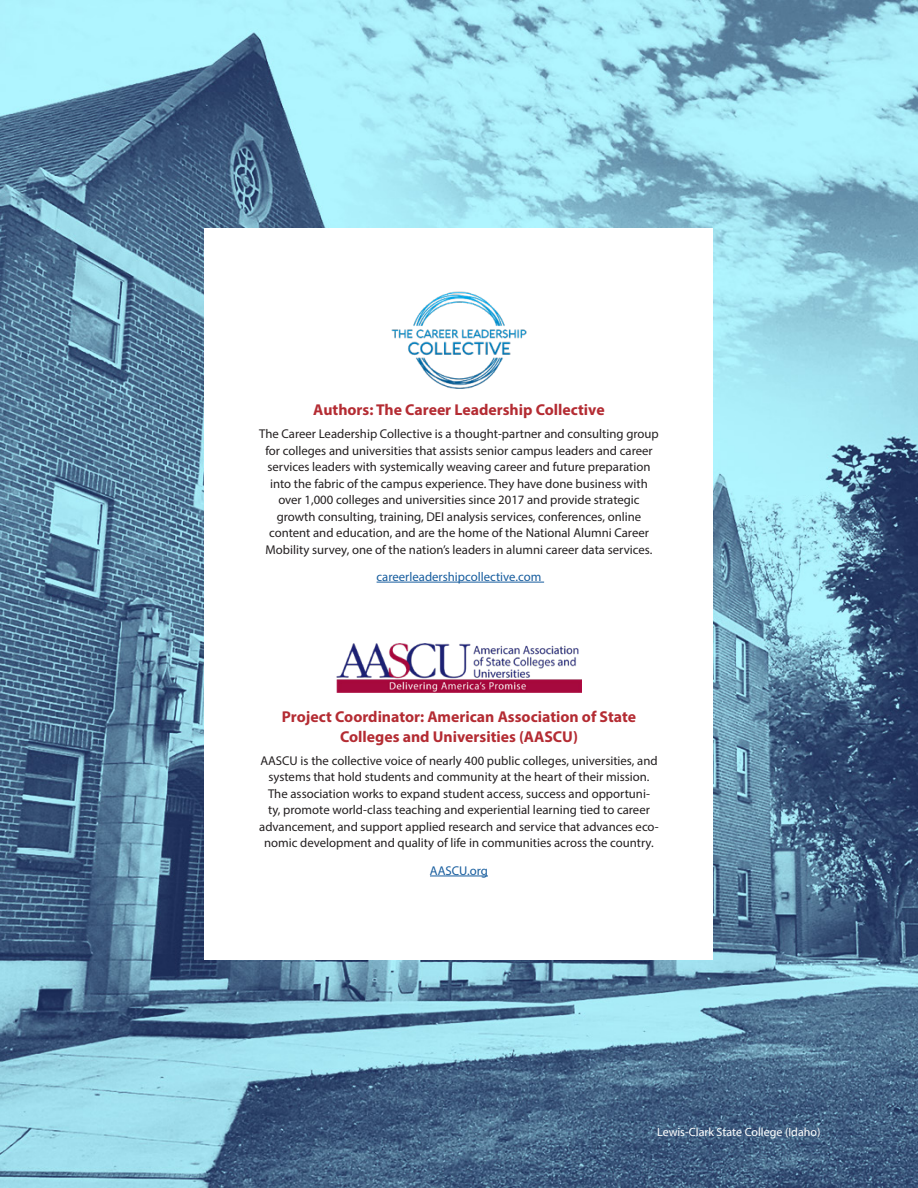
<style>
.page{position:relative;width:918px;height:1188px;background:#fff}
.page>*{position:absolute;margin:0;border:0;box-sizing:border-box;transform-origin:0 0}
.t1{font:700 15.75px/19.5px "Myriad Pro";color:#b42c33;text-align:center}
.body{font:12.75px/16.5px "Myriad Pro";color:#231f20;text-align:center}
.body-2{font:12.75px "Myriad Pro";color:#175d9e}
.credit{font:12px "Myriad Pro";color:#fff}
</style>
<div class="page">
<img style="left:0;top:0;width:918px;height:1188px">
<div style="left:205px;top:228px;width:508px;height:732px;background:#fff"></div>
<hr style="left:377px;top:582px;width:167px;height:1px;background:#175d9e">
<hr style="left:430px;top:876px;width:58px;height:1px;background:#175d9e">
<img style="left:391px;top:291px;width:136px;height:98px">
<img style="left:337px;top:643px;width:244px;height:49px">
<h3 class="t1" style="left:313px;top:399px;width:293px">Authors: The Career Leadership Collective</h3>
<p class="body" style="left:259px;top:425px;width:401px">The Career Leadership Collective is a thought-partner and consulting group for colleges and universities that assists senior campus leaders and career services leaders with systemically weaving career and future preparation into the fabric of the campus experience. They have done business with over 1,000 colleges and universities since 2017 and provide strategic growth consulting, training, DEI analysis services, conferences, online content and education, and are the home of the National Alumni Career Mobility survey, one of the nation’s leaders in alumni career data services.</p>
<p class="body-2" style="left:377px;top:569px;width:166px">careerleadershipcollective.com</p>
<h3 class="t1" style="left:282px;top:707px;width:356px">Project Coordinator: American Association of State<br>Colleges and Universities (AASCU)</h3>
<p class="body" style="left:259px;top:752px;width:401px">AASCU is the collective voice of nearly 400 public colleges, universities, and systems that hold students and community at the heart of their mission.<br>The association works to expand student access, success and opportuni-<br>ty, promote world-class teaching and experiential learning tied to career advancement, and support applied research and service that advances eco&shy;nomic development and quality of life in communities across the country.</p>
<p class="body-2" style="left:430px;top:863px;width:60px">AASCU.org</p>
<p class="credit" style="left:657px;top:1125px;width:165px">Lewis-Clark State College (Idaho)</p>
</div>
